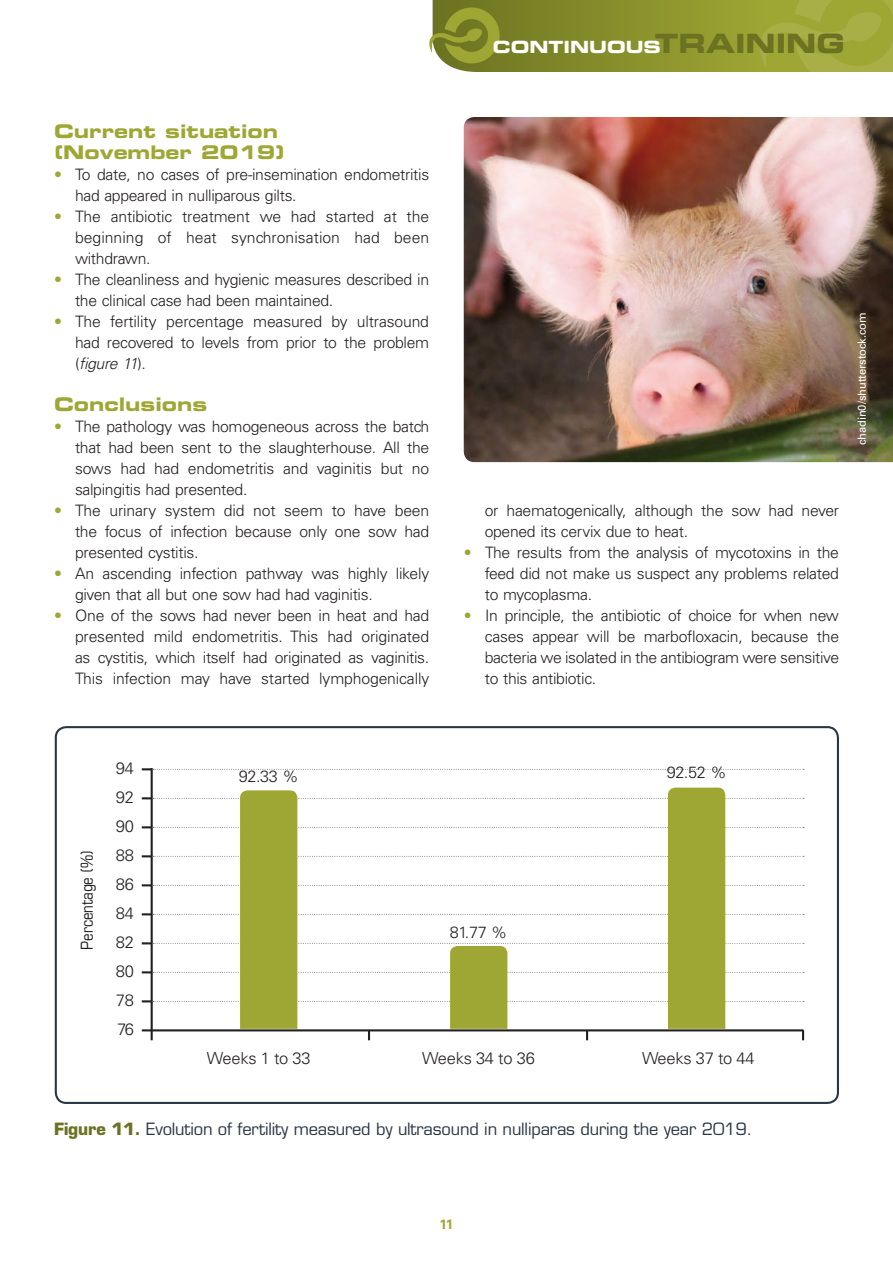
<style>
.page{position:relative;width:893px;height:1263px;background:#fff}
.page>*{position:absolute;margin:0;border:0;box-sizing:border-box;transform-origin:0 0}
.MSD_Apartado_1{font:18.75px/21px "Eurostile LT Std Bold Ex 2";color:#9fa734}
.t1{font:16.8px "Eurostile LT Std Bold Ex 2";color:#fff}
.MSD_Pie_de_foto{font:16.5px "Eurostile LT Std";letter-spacing:-.01em;color:#293745}
.MSD_Grafica_eje_dato{font:300 16.5px "Univers LT Std";letter-spacing:-.015em;color:#231f20}
.MSD_Grafica_eje{font:condensed 16.5px "Eurostile LT Std";letter-spacing:-.01em;color:#231f20}
.t2{font:300 16.2px "Univers LT Std";letter-spacing:-.025em;color:#231f20}
.t3{font:300 15.75px/21px "Univers LT Std";letter-spacing:-.02em;color:#231f20;text-align:justify}
.t4{font:700 13.5px "Univers LT Std";color:#9fa734}
.MSD_Fuente_foto{font:11.25px "Univers LT Std";letter-spacing:-.01em;color:#fff}
.s1{color:#9fa734}
.s2{font-style:italic}
.s3{font-size:26.55px;color:#6b7221}
.s4{font-weight:700;color:#6b7221}
</style>
<div class="page">
<img style="left:464px;top:117px;width:429px;height:345px">
<svg style="left:429px;top:0;width:464px;height:72px;background:#919934"></svg>
<div style="left:55px;top:726px;width:784px;height:378px;border:2px solid #293745;border-radius:10px"></div>
<hr style="left:151px;top:768px;width:2px;height:272px;background:#231f20">
<svg style="left:142px;top:768px;width:662px;height:2px"></svg>
<svg style="left:142px;top:788px;width:662px;height:252px"></svg>
<p class="MSD_Apartado_1" style="left:54px;top:120px;width:232px">Current situation (November 2019)</p>
<p class="t3" style="left:75px;top:164px;width:356px;text-indent:-21px"><span class="s1">•</span> To date, no cases of pre-insemination endometritis had appeared in nulliparous gilts.</p>
<p class="t3" style="left:75px;top:206px;width:356px;text-indent:-21px"><span class="s1">•</span> The antibiotic treatment we had started at the beginning of heat synchronisation had been withdrawn.</p>
<p class="t3" style="left:75px;top:269px;width:356px;text-indent:-21px"><span class="s1">•</span> The cleanliness and hygienic measures described in the clinical case had been maintained.</p>
<p class="t3" style="left:75px;top:311px;width:356px;text-indent:-21px"><span class="s1">•</span> The fertility percentage measured by ultrasound had recovered to levels from prior to the problem (<span class="s2">figure 11</span>).</p>
<p class="MSD_Apartado_1" style="left:54px;top:393px;width:155px">Conclusions</p>
<p class="t3" style="left:75px;top:416px;width:356px;text-indent:-21px"><span class="s1">•</span> The pathology was homogeneous across the batch that had been sent to the slaughterhouse. All the sows had had endometritis and vaginitis but no salpingitis had presented.</p>
<p class="t3" style="left:75px;top:500px;width:356px;text-indent:-21px"><span class="s1">•</span> The urinary system did not seem to have been the focus of infection because only one sow had presented cystitis.</p>
<p class="t3" style="left:75px;top:563px;width:356px;text-indent:-21px"><span class="s1">•</span> An ascending infection pathway was highly likely given that all but one sow had had vaginitis.</p>
<p class="t3" style="left:75px;top:605px;width:356px;text-indent:-21px"><span class="s1">•</span> One of the sows had never been in heat and had presented mild endometritis. This had originated as cystitis, which itself had originated as vaginitis.<br>This infection may have started lymphogenically</p>
<p class="t1" style="left:493px;top:35px;width:353px">CONTINUOUS<span class="s3">TRAINING</span></p>
<p class="MSD_Fuente_foto" style="left:855px;top:445px;width:134px;rotate:-90deg">chadin0/shutterstock.com</p>
<p class="t3" style="left:485px;top:500px;width:356px">or haematogenically, although the sow had never opened its cervix due to heat.</p>
<p class="t3" style="left:485px;top:542px;width:356px;text-indent:-21px"><span class="s1">•</span> The results from the analysis of mycotoxins in the feed did not make us suspect any problems related to mycoplasma.</p>
<p class="t3" style="left:485px;top:605px;width:356px;text-indent:-21px"><span class="s1">•</span> In principle, the antibiotic of choice for when new cases appear will be marbofloxacin, because the bacteria we isolated in the antibiogram were sensitive to this antibiotic.</p>
<p class="MSD_Grafica_eje" style="left:77px;top:949px;width:101px;rotate:-90deg">Percentage (%)</p>
<p class="MSD_Grafica_eje_dato" style="left:116px;top:758px;width:20px">94</p>
<p class="MSD_Grafica_eje_dato" style="left:116px;top:787px;width:20px">92</p>
<p class="MSD_Grafica_eje_dato" style="left:116px;top:816px;width:20px">90</p>
<p class="MSD_Grafica_eje_dato" style="left:116px;top:845px;width:20px">88</p>
<p class="MSD_Grafica_eje_dato" style="left:116px;top:874px;width:20px">86</p>
<p class="MSD_Grafica_eje_dato" style="left:116px;top:903px;width:20px">84</p>
<p class="MSD_Grafica_eje_dato" style="left:116px;top:932px;width:20px">82</p>
<p class="MSD_Grafica_eje_dato" style="left:116px;top:961px;width:20px">80</p>
<p class="MSD_Grafica_eje_dato" style="left:116px;top:990px;width:20px">78</p>
<p class="MSD_Grafica_eje_dato" style="left:117px;top:1019px;width:18px">76</p>
<p class="t2" style="left:239px;top:767px;width:61px">92.33 %</p>
<p class="t2" style="left:450px;top:922px;width:59px">81.77 %</p>
<p class="t2" style="left:667px;top:762px;width:61px">92.52 %</p>
<p class="MSD_Grafica_eje_dato" style="left:207px;top:1048px;width:105px">Weeks 1 to 33</p>
<p class="MSD_Grafica_eje_dato" style="left:422px;top:1048px;width:114px">Weeks 34 to 36</p>
<p class="MSD_Grafica_eje_dato" style="left:642px;top:1048px;width:114px">Weeks 37 to 44</p>
<p class="MSD_Pie_de_foto" style="left:54px;top:1118px;width:700px"><span class="s4">Figure 11.</span> Evolution of fertility measured by ultrasound in nulliparas during the year 2019.</p>
<p class="t4" style="left:440px;top:1217px;width:15px">11</p>
</div>
